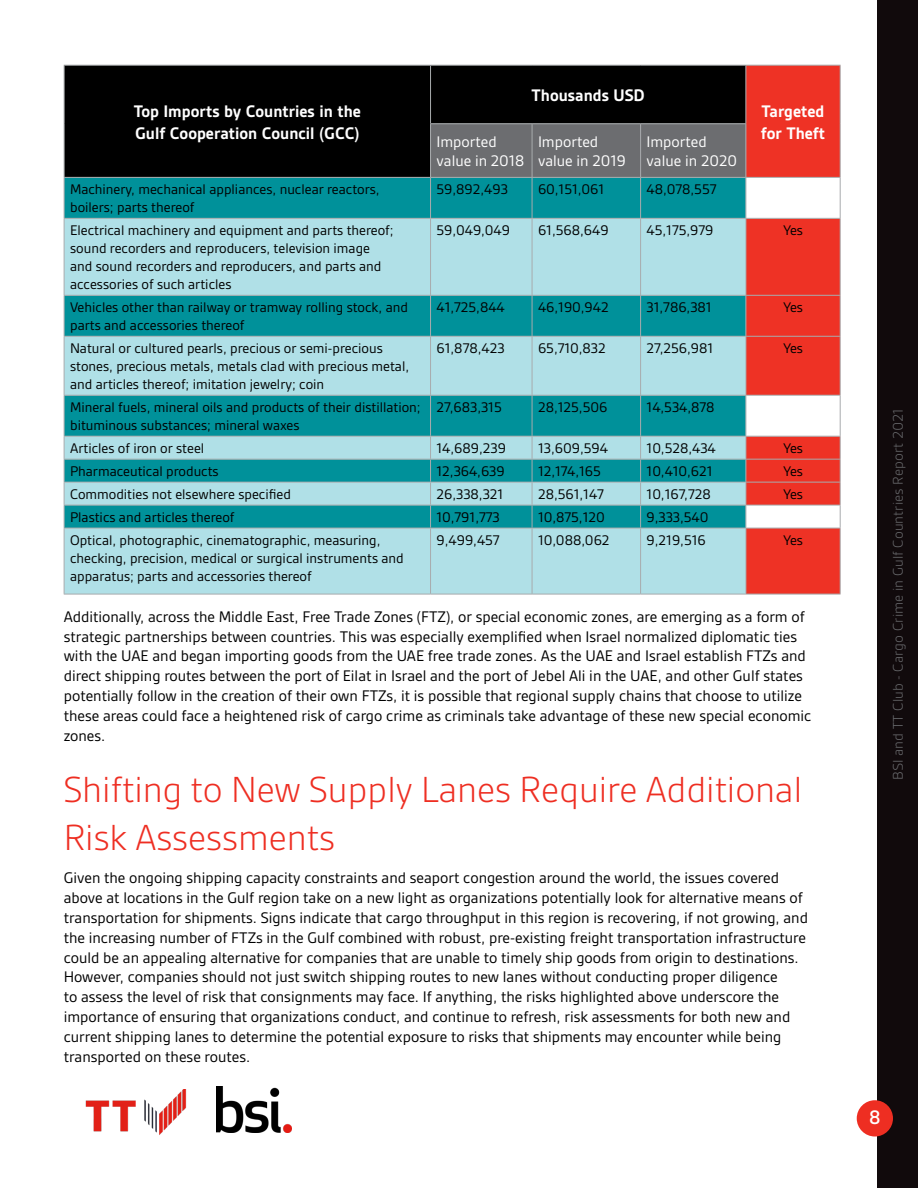
<style>
.page{position:relative;width:918px;height:1188px;background:#fff}
.page>*{position:absolute;margin:0;border:0;box-sizing:border-box;transform-origin:0 0}
.Title_2{font:300 39px/48px "Gesta";color:#ee2e22}
.t1{font:500 21px "BSI Gesta";color:#fff}
.body_text{font:700 18px/21.6px "Gesta";color:#fff}
.body_text-2{font:16.5px/19.8px "Gesta";color:#000}
.body_text-3{font:16.5px/19.8px "Gesta";color:#fff}
.body_text-4{font:15px/18px "Gesta";color:#000}
.t2{font:300 15px "BSI Gesta";color:#6c6d70}
</style>
<div class="page">
<div style="left:877px;top:0;width:41px;height:1188px;background:#110a0c"></div>
<div style="left:857px;top:1100px;width:36px;height:37px;background:#ee2e22;border-radius:50%"></div>
<img style="left:85px;top:1089px;width:102px;height:46px">
<img style="left:216px;top:1086px;width:76px;height:46px">
<div style="left:65px;top:66px;width:681px;height:111px;background:#000"></div>
<div style="left:746px;top:66px;width:94px;height:528px;background:#ee3225"></div>
<div style="left:65px;top:178px;width:365px;height:40px;background:#00919a"></div>
<svg style="left:65px;top:219px;width:681px;height:375px;background:#7cc8d0"></svg>
<hr style="left:64px;top:65px;width:367px;height:1px;background:#a8abad">
<hr style="left:64px;top:66px;width:1px;height:58px;background:#a8abad">
<hr style="left:431px;top:65px;width:101px;height:1px;background:#a8abad">
<hr style="left:430px;top:66px;width:1px;height:57px;background:#a8abad">
<hr style="left:532px;top:65px;width:109px;height:1px;background:#a8abad">
<hr style="left:641px;top:65px;width:105px;height:1px;background:#a8abad">
<hr style="left:746px;top:65px;width:95px;height:1px;background:#a8abad">
<hr style="left:746px;top:66px;width:1px;height:57px;background:#a8abad">
<hr style="left:840px;top:66px;width:1px;height:58px;background:#a8abad">
<hr style="left:64px;top:124px;width:1px;height:53px;background:#a8abad">
<hr style="left:430px;top:123px;width:102px;height:1px;background:#a8abad">
<hr style="left:532px;top:123px;width:109px;height:1px;background:#a8abad">
<hr style="left:641px;top:123px;width:105px;height:1px;background:#a8abad">
<hr style="left:64px;top:177px;width:367px;height:1px;background:#a8abad">
<hr style="left:64px;top:178px;width:1px;height:40px;background:#a8abad">
<hr style="left:64px;top:218px;width:367px;height:1px;background:#a8abad">
<hr style="left:64px;top:219px;width:1px;height:76px;background:#a8abad">
<hr style="left:64px;top:295px;width:367px;height:1px;background:#a8abad">
<hr style="left:64px;top:296px;width:1px;height:40px;background:#a8abad">
<hr style="left:64px;top:336px;width:367px;height:1px;background:#a8abad">
<hr style="left:64px;top:337px;width:1px;height:58px;background:#a8abad">
<hr style="left:64px;top:395px;width:367px;height:1px;background:#a8abad">
<hr style="left:64px;top:396px;width:1px;height:40px;background:#a8abad">
<hr style="left:64px;top:436px;width:367px;height:1px;background:#a8abad">
<hr style="left:64px;top:459px;width:367px;height:1px;background:#a8abad">
<hr style="left:64px;top:482px;width:367px;height:1px;background:#a8abad">
<hr style="left:64px;top:505px;width:367px;height:1px;background:#a8abad">
<svg style="left:64px;top:437px;width:1px;height:91px"></svg>
<svg style="left:430px;top:124px;width:411px;height:404px;background:#819fa2"></svg>
<hr style="left:64px;top:528px;width:367px;height:1px;background:#a8abad">
<hr style="left:64px;top:528px;width:1px;height:66px;background:#a8abad">
<hr style="left:431px;top:528px;width:101px;height:1px;background:#a8abad">
<hr style="left:430px;top:528px;width:1px;height:66px;background:#a8abad">
<hr style="left:532px;top:528px;width:109px;height:1px;background:#a8abad">
<hr style="left:532px;top:528px;width:1px;height:66px;background:#a8abad">
<hr style="left:641px;top:528px;width:105px;height:1px;background:#a8abad">
<hr style="left:640px;top:528px;width:1px;height:66px;background:#a8abad">
<hr style="left:746px;top:528px;width:95px;height:1px;background:#a8abad">
<hr style="left:746px;top:528px;width:1px;height:66px;background:#a8abad">
<hr style="left:840px;top:528px;width:1px;height:66px;background:#a8abad">
<hr style="left:64px;top:594px;width:367px;height:1px;background:#a8abad">
<hr style="left:431px;top:594px;width:101px;height:1px;background:#a8abad">
<hr style="left:532px;top:594px;width:109px;height:1px;background:#a8abad">
<hr style="left:641px;top:594px;width:105px;height:1px;background:#a8abad">
<hr style="left:746px;top:594px;width:95px;height:1px;background:#a8abad">
<p class="body_text" style="left:134px;top:100px;width:229px">Top Imports by Countries in the<br>Gulf Cooperation Council (GCC)</p>
<p class="body_text" style="left:532px;top:84px;width:115px">Thousands USD</p>
<p class="body_text-3" style="left:437px;top:131px;width:89px">Imported value in 2018</p>
<p class="body_text-3" style="left:538px;top:131px;width:89px">Imported value in 2019</p>
<p class="body_text-3" style="left:647px;top:131px;width:92px">Imported value in 2020</p>
<p class="body_text" style="left:761px;top:100px;width:66px">Targeted for Theft</p>
<p class="body_text-4" style="left:70px;top:180px;width:311px">Machinery, mechanical appliances, nuclear reactors, boilers; parts thereof</p>
<p class="body_text-4" style="left:437px;top:180px;width:73px">59,892,493</p>
<p class="body_text-4" style="left:538px;top:180px;width:68px">60,151,061</p>
<p class="body_text-4" style="left:647px;top:180px;width:71px">48,078,557</p>
<p class="body_text-4" style="left:70px;top:221px;width:325px">Electrical machinery and equipment and parts thereof; sound recorders and reproducers, television image and sound recorders and reproducers, and parts and accessories of such articles</p>
<p class="body_text-4" style="left:437px;top:221px;width:75px">59,049,049</p>
<p class="body_text-4" style="left:538px;top:221px;width:72px">61,568,649</p>
<p class="body_text-4" style="left:647px;top:221px;width:68px">45,175,979</p>
<p class="body_text-4" style="left:783px;top:221px;width:21px">Yes</p>
<p class="body_text-4" style="left:70px;top:298px;width:339px">Vehicles other than railway or tramway rolling stock, and parts and accessories thereof</p>
<p class="body_text-4" style="left:437px;top:298px;width:70px">41,725,844</p>
<p class="body_text-4" style="left:538px;top:298px;width:72px">46,190,942</p>
<p class="body_text-4" style="left:647px;top:298px;width:67px">31,786,381</p>
<p class="body_text-4" style="left:783px;top:298px;width:21px">Yes</p>
<p class="body_text-4" style="left:70px;top:339px;width:341px">Natural or cultured pearls, precious or semi-precious stones, precious metals, metals clad with precious metal, and articles thereof; imitation jewelry; coin</p>
<p class="body_text-4" style="left:437px;top:339px;width:69px">61,878,423</p>
<p class="body_text-4" style="left:538px;top:339px;width:69px">65,710,832</p>
<p class="body_text-4" style="left:647px;top:339px;width:68px">27,256,981</p>
<p class="body_text-4" style="left:783px;top:339px;width:21px">Yes</p>
<p class="body_text-4" style="left:70px;top:398px;width:352px">Mineral fuels, mineral oils and products of their distillation; bituminous substances; mineral waxes</p>
<p class="body_text-4" style="left:437px;top:398px;width:67px">27,683,315</p>
<p class="body_text-4" style="left:538px;top:398px;width:71px">28,125,506</p>
<p class="body_text-4" style="left:647px;top:398px;width:70px">14,534,878</p>
<p class="body_text-4" style="left:70px;top:439px;width:136px">Articles of iron or steel</p>
<p class="body_text-4" style="left:437px;top:439px;width:71px">14,689,239</p>
<p class="body_text-4" style="left:538px;top:439px;width:71px">13,609,594</p>
<p class="body_text-4" style="left:647px;top:439px;width:71px">10,528,434</p>
<p class="body_text-4" style="left:783px;top:439px;width:21px">Yes</p>
<p class="body_text-4" style="left:70px;top:462px;width:150px">Pharmaceutical products</p>
<p class="body_text-4" style="left:437px;top:462px;width:70px">12,364,639</p>
<p class="body_text-4" style="left:538px;top:462px;width:64px">12,174,165</p>
<p class="body_text-4" style="left:647px;top:462px;width:67px">10,410,621</p>
<p class="body_text-4" style="left:783px;top:462px;width:21px">Yes</p>
<p class="body_text-4" style="left:70px;top:485px;width:222px">Commodities not elsewhere specified</p>
<p class="body_text-4" style="left:437px;top:485px;width:68px">26,338,321</p>
<p class="body_text-4" style="left:538px;top:485px;width:67px">28,561,147</p>
<p class="body_text-4" style="left:647px;top:485px;width:66px">10,167,728</p>
<p class="body_text-4" style="left:783px;top:485px;width:21px">Yes</p>
<p class="body_text-4" style="left:70px;top:508px;width:166px">Plastics and articles thereof</p>
<p class="body_text-4" style="left:437px;top:508px;width:65px">10,791,773</p>
<p class="body_text-4" style="left:538px;top:508px;width:68px">10,875,120</p>
<p class="body_text-4" style="left:647px;top:508px;width:64px">9,333,540</p>
<p class="body_text-4" style="left:70px;top:531px;width:335px">Optical, photographic, cinematographic, measuring, checking, precision, medical or surgical instruments and apparatus; parts and accessories thereof</p>
<p class="body_text-4" style="left:437px;top:531px;width:65px">9,499,457</p>
<p class="body_text-4" style="left:538px;top:531px;width:73px">10,088,062</p>
<p class="body_text-4" style="left:647px;top:531px;width:61px">9,219,516</p>
<p class="body_text-4" style="left:783px;top:531px;width:21px">Yes</p>
<p class="body_text-2" style="left:64px;top:606px;width:749px">Additionally, across the Middle East, Free Trade Zones (FTZ), or special economic zones, are emerging as a form of strategic partnerships between countries. This was especially exemplified when Israel normalized diplomatic ties with the UAE and began importing goods from the UAE free trade zones. As the UAE and Israel establish FTZs and direct shipping routes between the port of Eilat in Israel and the port of Jebel Ali in the UAE, and other Gulf states potentially follow in the creation of their own FTZs, it is possible that regional supply chains that choose to utilize these areas could face a heightened risk of cargo crime as criminals take advantage of these new special economic zones.</p>
<p class="Title_2" style="left:64px;top:765px;width:740px">Shifting to New Supply Lanes Require Additional<br>Risk Assessments</p>
<p class="body_text-2" style="left:64px;top:868px;width:746px">Given the ongoing shipping capacity constraints and seaport congestion around the world, the issues covered above at locations in the Gulf region take on a new light as organizations potentially look for alternative means of transportation for shipments. Signs indicate that cargo throughput in this region is recovering, if not growing, and the increasing number of FTZs in the Gulf combined with robust, pre-existing freight transportation infrastructure could be an appealing alternative for companies that are unable to timely ship goods from origin to destinations.<br>However, companies should not just switch shipping routes to new lanes without conducting proper diligence<br>to assess the level of risk that consignments may face. If anything, the risks highlighted above underscore the importance of ensuring that organizations conduct, and continue to refresh, risk assessments for both new and current shipping lanes to determine the potential exposure to risks that shipments may encounter while being transported on these routes.</p>
<p class="t2" style="left:890px;top:780px;width:373px;rotate:-90deg">BSI and TT Club - Cargo Crime in Gulf Countries Report 2021</p>
<p class="t1" style="left:869px;top:1106px;width:13px">8</p>
</div>
